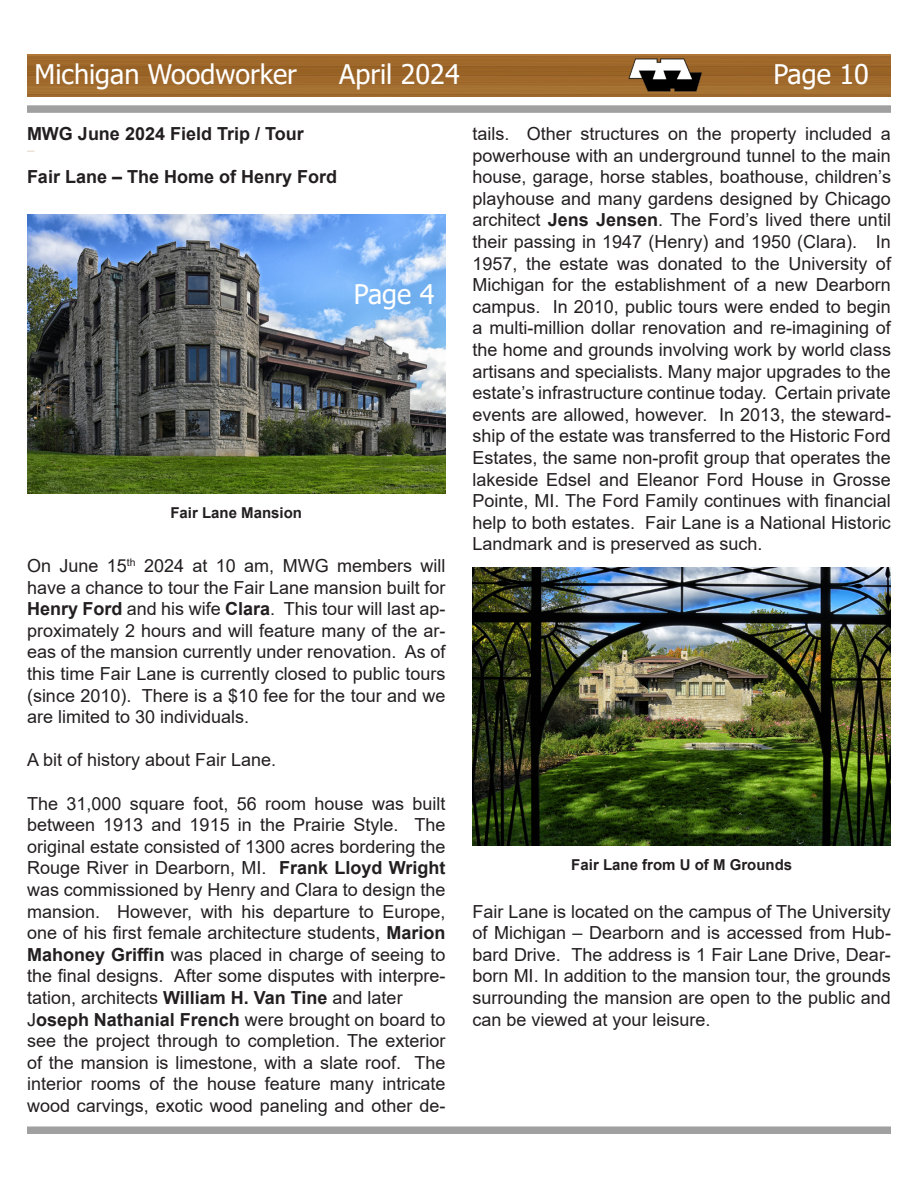
<style>
.page{position:relative;width:918px;height:1188px;background:#fff}
.page>*{position:absolute;margin:0;border:0;box-sizing:border-box;transform-origin:0 0}
.t1{font:27px "Tahoma";color:#fff}
.t2{font:18px/21.6px "Arial";color:#231f20;text-align:justify}
.t3{font:700 18px "Arial";color:#231f20}
.t4{font:700 15px "Arial";color:#231f20}
.s1{font-weight:700}
</style>
<div class="page">
<div style="left:27px;top:1126px;width:864px;height:8px;background:#a0a0a0"></div>
<div style="left:27px;top:105px;width:864px;height:8px;background:#a0a0a0"></div>
<img style="left:28px;top:54px;width:863px;height:42px">
<img style="left:627px;top:57px;width:76px;height:36px">
<img style="left:27px;top:214px;width:418px;height:279px">
<img style="left:473px;top:567px;width:418px;height:279px">
<h1 class="t1" style="left:35px;top:56px;width:264px">Michigan Woodworker</h1>
<h1 class="t1" style="left:339px;top:56px;width:122px">April 2024</h1>
<p class="t3" style="left:27px;top:121px;width:278px">MWG June 2024 Field Trip / Tour</p>
<p class="t3" style="left:27px;top:164px;width:312px">Fair Lane – The Home of Henry Ford</p>
<h1 class="t1" style="left:354px;top:276px;width:82px">Page 4</h1>
<p class="t4" style="left:170px;top:502px;width:133px">Fair Lane Mansion</p>
<p class="t2" style="left:27px;top:555px;width:420px">On June 15<sup>th</sup> 2024 at 10 am, MWG members will have a chance to tour the Fair Lane mansion built for <span class="s1">Henry Ford</span> and his wife <span class="s1">Clara</span>. This tour will last ap&shy;proximately 2 hours and will feature many of the ar&shy;eas of the mansion currently under renovation. As of this time Fair Lane is currently closed to public tours (since 2010). There is a $10 fee for the tour and we are limited to 30 individuals.</p>
<p class="t2" style="left:27px;top:749px;width:251px">A bit of history about Fair Lane.</p>
<p class="t2" style="left:27px;top:792px;width:420px;text-align:left">The 31,000 square foot, 56 room house was built between 1913 and 1915 in the Prairie Style. The original estate consisted of 1300 acres bordering the Rouge River in Dearborn, MI. <span class="s1">Frank Lloyd Wright </span>was commissioned by Henry and Clara to design the mansion. However, with his departure to Europe, one of his first female architecture students, <span class="s1">Marion Mahoney Griffin</span> was placed in charge of seeing to the final designs. After some disputes with interpre&shy;tation, architects <span class="s1">William H. Van Tine</span> and later J<span class="s1">oseph Nathanial French</span> were brought on board to see the project through to completion. The exterior of the mansion is limestone, with a slate roof. The interior rooms of the house feature many intricate wood carvings, exotic wood paneling and other de-</p>
<h1 class="t1" style="left:773px;top:56px;width:97px">Page 10</h1>
<p class="t2" style="left:473px;top:123px;width:420px">tails. Other structures on the property included a powerhouse with an underground tunnel to the main house, garage, horse stables, boathouse, children’s playhouse and many gardens designed by Chicago architect <span class="s1">Jens Jensen</span>. The Ford’s lived there until their passing in 1947 (Henry) and 1950 (Clara). In 1957, the estate was donated to the University of Michigan for the establishment of a new Dearborn campus. In 2010, public tours were ended to begin a multi-million dollar renovation and re-imagining of the home and grounds involving work by world class artisans and specialists. Many major upgrades to the estate’s infrastructure continue today. Certain private events are allowed, however. In 2013, the steward&shy;ship of the estate was transferred to the Historic Ford Estates, the same non-profit group that operates the lakeside Edsel and Eleanor Ford House in Grosse Pointe, MI. The Ford Family continues with financial help to both estates. Fair Lane is a National Historic Landmark and is preserved as such.</p>
<p class="t4" style="left:571px;top:854px;width:222px">Fair Lane from U of M Grounds</p>
<p class="t2" style="left:473px;top:900px;width:420px">Fair Lane is located on the campus of The University of Michigan – Dearborn and is accessed from Hub&shy;bard Drive. The address is 1 Fair Lane Drive, Dear&shy;born MI. In addition to the mansion tour, the grounds surrounding the mansion are open to the public and can be viewed at your leisure.</p>
</div>
